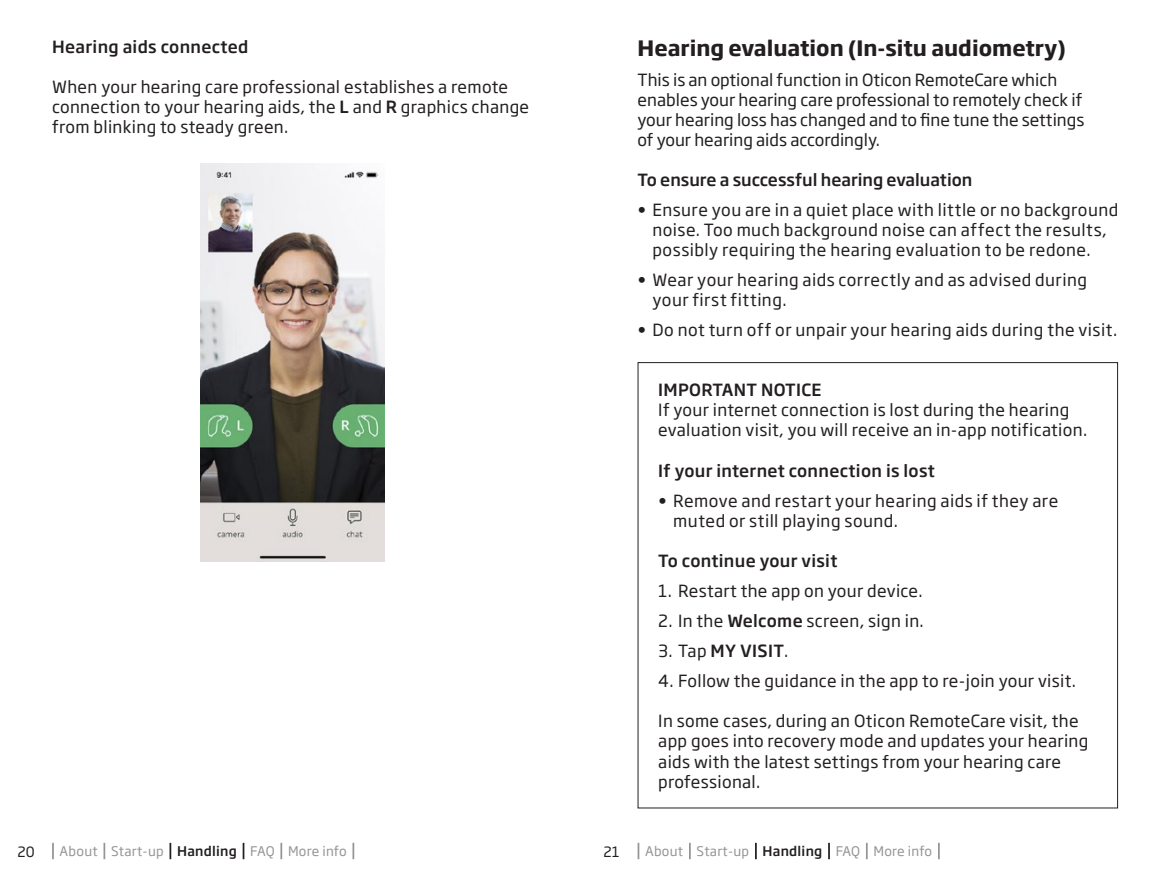
<style>
.page{position:relative;width:1171px;height:883px;background:#fff}
.page>*{position:absolute;margin:0;border:0;box-sizing:border-box;transform-origin:0 0}
.t1{font:700 21px "Soho Gothic Pro";color:#231f20}
.t2{font:16.62px/20.1px "Soho Gothic Pro";letter-spacing:.02em;color:#231f20}
.t3{font:16.62px/19.9px "Soho Gothic Pro";color:#231f20}
.t4{font:500 16.62px "Soho Gothic Pro";letter-spacing:.02em;color:#231f20}
.t5{font:500 16.62px "Soho Gothic Pro";color:#231f20}
.t6{font:14px "Soho Gothic Pro";color:#231f20}
.t7{font:13.12px "Soho Gothic Pro";letter-spacing:.02em;color:#939598}
.s1{font-weight:500}
.s2{font-weight:400}
.s3{font-weight:500;color:#231f20}
</style>
<div class="page">
<svg style="left:52px;top:843px;width:2px;height:16px"></svg>
<svg style="left:103px;top:843px;width:2px;height:16px"></svg>
<svg style="left:169px;top:843px;width:2px;height:16px"></svg>
<svg style="left:243px;top:843px;width:1px;height:16px"></svg>
<svg style="left:280px;top:843px;width:2px;height:16px"></svg>
<svg style="left:352px;top:843px;width:2px;height:16px"></svg>
<svg style="left:637px;top:843px;width:2px;height:16px"></svg>
<svg style="left:689px;top:843px;width:2px;height:16px"></svg>
<svg style="left:755px;top:843px;width:2px;height:16px"></svg>
<svg style="left:828px;top:843px;width:2px;height:16px"></svg>
<svg style="left:866px;top:843px;width:1px;height:16px"></svg>
<svg style="left:938px;top:843px;width:2px;height:16px"></svg>
<img style="left:201px;top:164px;width:183px;height:397px">
<p class="t4" style="left:52px;top:34px;width:198px">Hearing aids connected</p>
<p class="t2" style="left:52px;top:76px;width:479px">When your hearing care professional establishes a remote connection to your hearing aids, the <span class="s1">L</span> and <span class="s1">R</span> graphics change from blinking to steady green.</p>
<p class="t1" style="left:637px;top:32px;width:430px">Hearing evaluation (In-situ audiometry)</p>
<p class="t3" style="left:637px;top:69px;width:448px">This is an optional function in Oticon RemoteCare which enables your hearing care professional to remotely check if your hearing loss has changed and to fine tune the settings of your hearing aids accordingly.</p>
<p class="t5" style="left:637px;top:167px;width:336px">To ensure a successful hearing evaluation</p>
<p class="t2" style="left:652px;top:199px;width:467px;text-indent:-15px">• Ensure you are in a quiet place with little or no background noise. Too much background noise can affect the results, possibly requiring the hearing evaluation to be redone.</p>
<p class="t2" style="left:652px;top:269px;width:436px;text-indent:-15px">• Wear your hearing aids correctly and as advised during your first fitting.</p>
<p class="t2" style="left:637px;top:319px;width:481px">• Do not turn off or unpair your hearing aids during the visit.</p>
<p class="t4" style="left:658px;top:377px;width:165px">IMPORTANT NOTICE</p>
<p class="t2" style="left:658px;top:399px;width:430px">If your internet connection is lost during the hearing evaluation visit, you will receive an in-app notification.</p>
<p class="t4" style="left:658px;top:457px;width:278px">If your internet connection is lost</p>
<p class="t2" style="left:673px;top:489px;width:387px;text-indent:-15px">• Remove and restart your hearing aids if they are muted or still playing sound.</p>
<p class="t4" style="left:658px;top:548px;width:181px">To continue your visit</p>
<p class="t2" style="left:658px;top:580px;width:266px">1. Restart the app on your device.</p>
<p class="t2" style="left:658px;top:610px;width:267px">2. In the <span class="s1">Welcome</span> screen, sign in.</p>
<p class="t4" style="left:658px;top:638px;width:132px"><span class="s2">3. Tap</span> MY VISIT<span class="s2">.</span></p>
<p class="t2" style="left:658px;top:670px;width:419px">4. Follow the guidance in the app to re-join your visit.</p>
<p class="t2" style="left:658px;top:710px;width:432px">In some cases, during an Oticon RemoteCare visit, the app goes into recovery mode and updates your hearing aids with the latest settings from your hearing care professional.</p>
<p class="t6" style="left:17px;top:841px;width:19px">20</p>
<p class="t7" style="left:60px;top:841px;width:288px">About Start-up <span class="s3">Handling</span> FAQ More info</p>
<p class="t6" style="left:603px;top:841px;width:18px">21</p>
<p class="t7" style="left:645px;top:841px;width:288px">About Start-up <span class="s3">Handling</span> FAQ More info</p>
</div>
